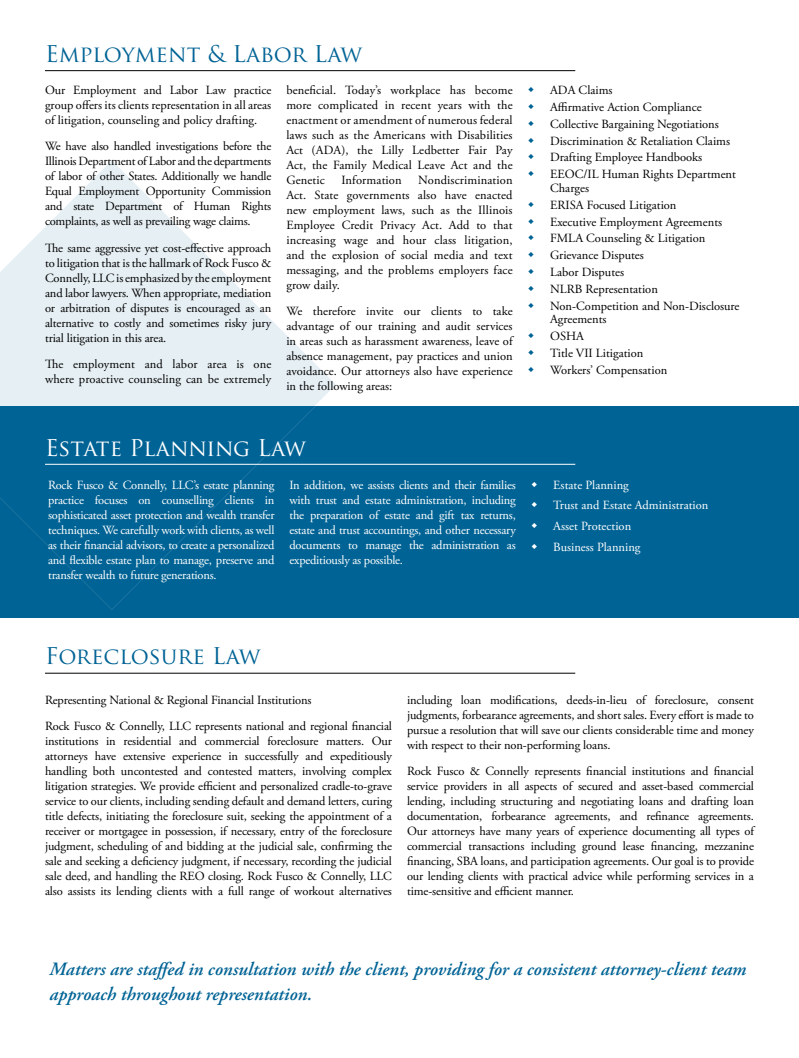
<style>
.page{position:relative;width:799px;height:1058px;background:#fff}
.page>*{position:absolute;margin:0;border:0;box-sizing:border-box;transform-origin:0 0}
.t1{font:22.5px "Trajan Pro";color:#006395}
.t2{font:22.5px "Trajan Pro";letter-spacing:-.015em;color:#fff}
.t3{font:italic 600 18.75px/25px "Adobe Garamond Pro";color:#006395}
.t4{font:12.5px/15px "Adobe Garamond Pro";color:#000;text-align:justify}
.t5{font:12.5px/15px "Adobe Garamond Pro";letter-spacing:-.02em;color:#fff;text-align:justify}
.t6{font:12.5px/20.6px "Adobe Garamond Pro";color:#fff}
</style>
<div class="page">
<div style="left:0;top:406px;width:799px;height:212px;background:#006395"></div>
<svg style="left:0;top:161px;width:338px;height:449px"></svg>
<hr style="left:45px;top:70px;width:530px;height:1px;background:#000">
<hr style="left:45px;top:673px;width:530px;height:1px;background:#000">
<hr style="left:45px;top:464px;width:530px;height:1px;background:#fff">
<h1 class="t1" style="left:45px;top:39px;width:319px">Employment &amp; Labor Law</h1>
<p class="t4" style="left:45px;top:83px;width:228px">Our Employment and Labor Law practice group offers its clients representation in all areas of litigation, counseling and policy drafting.</p>
<p class="t4" style="left:45px;top:139px;width:228px">We have also handled investigations before the Illinois Department of Labor and the departments of labor of other States. Additionally we handle Equal Employment Opportunity Commission and state Department of Human Rights complaints, as well as prevailing wage claims.</p>
<p class="t4" style="left:45px;top:241px;width:228px">The same aggressive yet cost-effective approach to litigation that is the hallmark of Rock Fusco &amp; Connelly, LLC is emphasized by the employment and labor lawyers. When appropriate, mediation or arbitration of disputes is encouraged as an alternative to costly and sometimes risky jury trial litigation in this area.</p>
<p class="t4" style="left:45px;top:357px;width:228px">The employment and labor area is one where proactive counseling can be extremely</p>
<p class="t4" style="left:286px;top:83px;width:228px">beneficial. Today’s workplace has become more complicated in recent years with the enactment or amendment of numerous federal laws such as the Americans with Disabilities Act (ADA), the Lilly Ledbetter Fair Pay Act, the Family Medical Leave Act and the Genetic</p>
<p class="t4" style="left:286px;top:173px;width:228px;text-indent:132px">Nondiscrimination Act. State governments also have enacted new employment laws, such as the Illinois Employee Credit Privacy Act. Add to that increasing wage and hour class litigation, and the explosion of social media and text messaging, and the problems employers face grow daily.</p>
<p class="t4" style="left:286px;top:304px;width:228px">We therefore invite our clients to take advantage of our training and audit services in areas such as harassment awareness, leave of absence management, pay practices and union avoidance. Our attorneys also have experience in the following areas:</p>
<p class="t4" style="left:341px;top:173px;width:62px">Information</p>
<h1 class="t2" style="left:45px;top:433px;width:262px">Estate Planning Law</h1>
<p class="t4" style="left:550px;top:82px;width:187px;line-height:16.8px;text-align:left">ADA Claims<br>Affirmative Action Compliance<br>Collective Bargaining Negotiations<br>Discrimination &amp; Retaliation Claims<br>Drafting Employee Handbooks<br>EEOC/IL Human Rights Department</p>
<p class="t4" style="left:550px;top:180px;width:191px;line-height:16.8px;text-align:left">Charges<br>ERISA Focused Litigation<br>Executive Employment Agreements<br>FMLA Counseling &amp; Litigation<br>Grievance Disputes<br>Labor Disputes<br>NLRB Representation<br>Non-Competition and Non-Disclosure</p>
<p class="t4" style="left:550px;top:311px;width:119px;line-height:16.8px;text-align:left">Agreements<br>OSHA<br>Title VII Litigation<br>Workers’ Compensation</p>
<p class="t5" style="left:48px;top:477px;width:228px">Rock Fusco &amp; Connelly, LLC’s estate planning practice focuses on counselling clients in sophisticated asset protection and wealth transfer techniques. We carefully work with clients, as well as their financial advisors, to create a personalized and flexible estate plan to manage, preserve and transfer wealth to future generations.</p>
<p class="t5" style="left:289px;top:477px;width:228px">In addition, we assists clients and their families with trust and estate administration, including the preparation of estate and gift tax returns, estate and trust accountings, and other necessary documents to manage the administration as expeditiously as possible.</p>
<p class="t6" style="left:553px;top:475px;width:157px">Estate Planning<br>Trust and Estate Administration<br>Asset Protection<br>Business Planning</p>
<h1 class="t1" style="left:45px;top:642px;width:217px">Foreclosure Law</h1>
<p class="t4" style="left:45px;top:687px;width:348px;line-height:26.2px">Representing National &amp; Regional Financial Institutions<br>Rock Fusco &amp; Connelly, LLC represents national and regional financial</p>
<p class="t4" style="left:45px;top:734px;width:348px">institutions in residential and commercial foreclosure matters. Our attorneys have extensive experience in successfully and expeditiously handling both uncontested and contested matters, involving complex litigation strategies. We provide efficient and personalized cradle-to-grave service to our clients, including sending default and demand letters, curing title defects, initiating the foreclosure suit, seeking the appointment of a receiver or mortgagee in possession, if necessary, entry of the foreclosure judgment, scheduling of and bidding at the judicial sale, confirming the sale and seeking a deficiency judgment, if necessary, recording the judicial sale deed, and handling the REO closing. Rock Fusco &amp; Connelly, LLC also assists its lending clients with a full range of workout alternatives</p>
<p class="t4" style="left:407px;top:692px;width:348px">including loan modifications, deeds-in-lieu of foreclosure, consent judgments, forbearance agreements, and short sales. Every effort is made to pursue a resolution that will save our clients considerable time and money with respect to their non-performing loans.</p>
<p class="t4" style="left:407px;top:764px;width:348px">Rock Fusco &amp; Connelly represents financial institutions and financial service providers in all aspects of secured and asset-based commercial lending, including structuring and negotiating loans and drafting loan documentation, forbearance agreements, and refinance agreements.<br>Our attorneys have many years of experience documenting all types of commercial transactions including ground lease financing, mezzanine financing, SBA loans, and participation agreements. Our goal is to provide our lending clients with practical advice while performing services in a time-sensitive and efficient manner.</p>
<h2 class="t3" style="left:50px;top:957px;width:698px">Matters are staffed in consultation with the client, providing for a consistent attorney-client team approach throughout representation.</h2>
</div>
